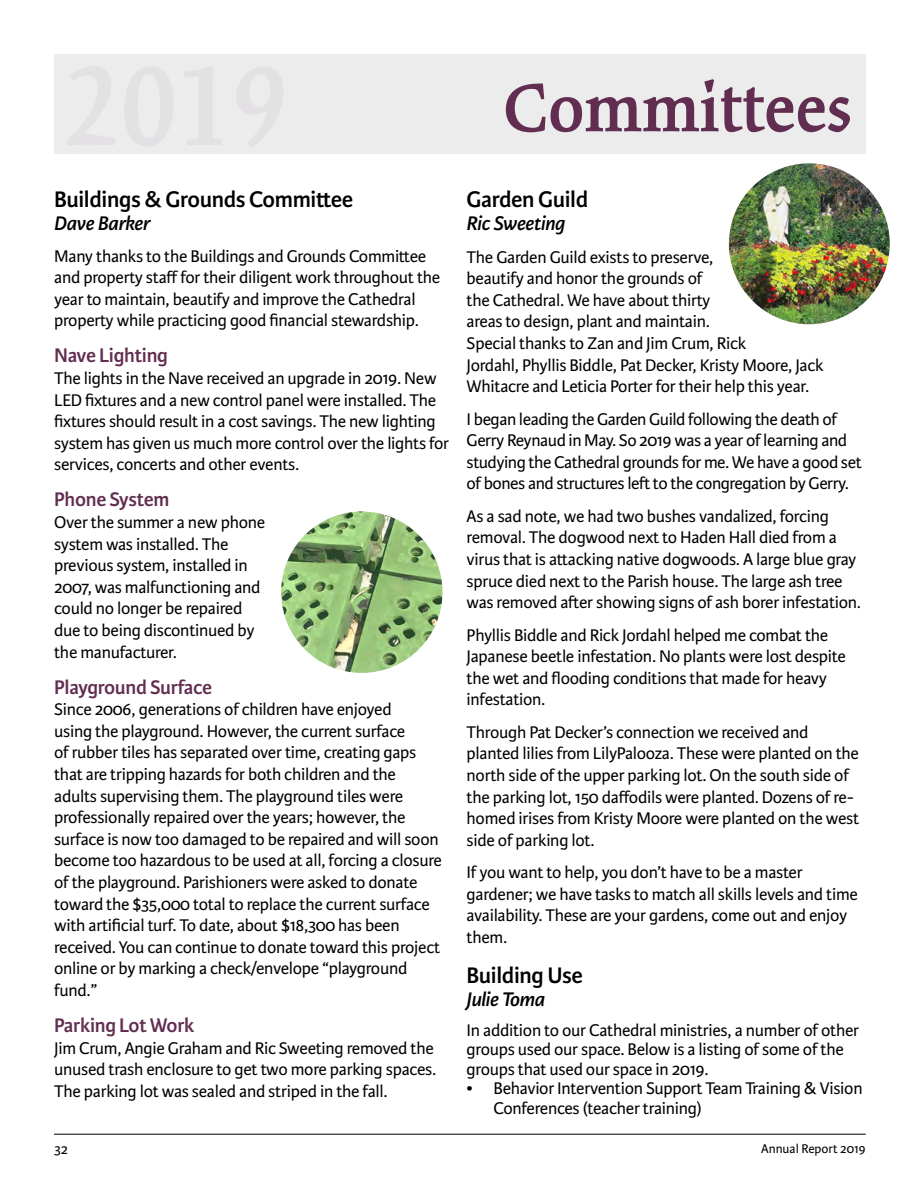
<style>
.page{position:relative;width:918px;height:1188px;background:#fff}
.page>*{position:absolute;margin:0;border:0;box-sizing:border-box;transform-origin:0 0}
.t1{font:600 75px "Kinesis Pro 3";color:#612d50}
.t2{font:600 24px "Karmina Sans";letter-spacing:-.015em;color:#000}
.t3{font:600 21px "Karmina Sans";letter-spacing:-.015em;color:#612d50}
.t4{font:italic 600 21px "Karmina Sans";letter-spacing:-.015em;color:#000}
.t5{font:18px/21.6px "Karmina Sans";letter-spacing:-.015em;color:#000}
.t6{font:15px "Karmina Sans";color:#000}
.t7{font:13.5px "Karmina Sans";color:#000}
</style>
<div class="page">
<hr style="left:54px;top:1134px;width:812px;height:1px;background:#000">
<div style="left:54px;top:54px;width:811px;height:99px;background:#ebebed"></div>
<img style="left:281px;top:512px;width:162px;height:161px;border-radius:81px">
<img style="left:729px;top:163px;width:161px;height:161px;border-radius:80px">
<h1 class="t1" style="left:503px;top:64px;width:350px">Committees</h1>
<h2 class="t2" style="left:54px;top:186px;width:301px">Buildings &amp; Grounds Committee</h2>
<p class="t4" style="left:54px;top:212px;width:98px">Dave Barker</p>
<p class="t5" style="left:54px;top:245px;width:388px">Many thanks to the Buildings and Grounds Committee and property staff for their diligent work throughout the year to maintain, beautify and improve the Cathedral property while practicing good financial stewardship.</p>
<p class="t3" style="left:54px;top:344px;width:115px">Nave Lighting</p>
<p class="t5" style="left:54px;top:368px;width:397px">The lights in the Nave received an upgrade in 2019. New LED fixtures and a new control panel were installed. The fixtures should result in a cost savings. The new lighting system has given us much more control over the lights for services, concerts and other events.</p>
<p class="t3" style="left:54px;top:488px;width:117px">Phone System</p>
<p class="t5" style="left:54px;top:512px;width:213px">Over the summer a new phone system was installed. The previous system, installed in<br>2007, was malfunctioning and could no longer be repaired due to being discontinued by the manufacturer.</p>
<p class="t3" style="left:54px;top:675px;width:159px">Playground Surface</p>
<p class="t5" style="left:54px;top:699px;width:389px">Since 2006, generations of children have enjoyed<br>using the playground. However, the current surface<br>of rubber tiles has separated over time, creating gaps that are tripping hazards for both children and the adults supervising them. The playground tiles were professionally repaired over the years; however, the surface is now too damaged to be repaired and will soon become too hazardous to be used at all, forcing a closure of the playground. Parishioners were asked to donate toward the $35,000 total to replace the current surface with artificial turf. To date, about $18,300 has been received. You can continue to donate toward this project online or by marking a check/envelope “playground fund.”</p>
<p class="t3" style="left:54px;top:1013px;width:142px">Parking Lot Work</p>
<p class="t5" style="left:54px;top:1037px;width:383px">Jim Crum, Angie Graham and Ric Sweeting removed the unused trash enclosure to get two more parking spaces.<br>The parking lot was sealed and striped in the fall.</p>
<h2 class="t2" style="left:467px;top:186px;width:123px">Garden Guild</h2>
<p class="t4" style="left:467px;top:212px;width:100px">Ric Sweeting</p>
<p class="t5" style="left:467px;top:246px;width:359px">The Garden Guild exists to preserve,<br>beautify and honor the grounds of<br>the Cathedral. We have about thirty<br>areas to design, plant and maintain.<br>Special thanks to Zan and Jim Crum, Rick<br>Jordahl, Phyllis Biddle, Pat Decker, Kristy Moore, Jack Whitacre and Leticia Porter for their help this year.</p>
<p class="t5" style="left:467px;top:408px;width:397px">I began leading the Garden Guild following the death of Gerry Reynaud in May. So 2019 was a year of learning and studying the Cathedral grounds for me. We have a good set of bones and structures left to the congregation by Gerry.</p>
<p class="t5" style="left:467px;top:505px;width:396px">As a sad note, we had two bushes vandalized, forcing removal. The dogwood next to Haden Hall died from a virus that is attacking native dogwoods. A large blue gray spruce died next to the Parish house. The large ash tree was removed after showing signs of ash borer infestation.</p>
<p class="t5" style="left:467px;top:624px;width:381px">Phyllis Biddle and Rick Jordahl helped me combat the Japanese beetle infestation. No plants were lost despite the wet and flooding conditions that made for heavy infestation.</p>
<p class="t5" style="left:467px;top:721px;width:394px">Through Pat Decker’s connection we received and planted lilies from LilyPalooza. These were planted on the north side of the upper parking lot. On the south side of the parking lot, 150 daffodils were planted. Dozens of re&shy;homed irises from Kristy Moore were planted on the west side of parking lot.</p>
<p class="t5" style="left:467px;top:862px;width:393px">If you want to help, you don’t have to be a master gardener; we have tasks to match all skills levels and time availability. These are your gardens, come out and enjoy them.</p>
<h2 class="t2" style="left:467px;top:961px;width:118px">Building Use</h2>
<p class="t4" style="left:467px;top:987px;width:80px">Julie Toma</p>
<p class="t5" style="left:467px;top:1021px;width:394px;line-height:19.5px">In addition to our Cathedral ministries, a number of other groups used our space. Below is a listing of some of the groups that used our space in 2019.</p>
<p class="t5" style="left:494px;top:1079px;width:371px;line-height:19.5px;text-indent:-27px">• Behavior Intervention Support Team Training &amp; Vision<br>Conferences (teacher training)</p>
<p class="t6" style="left:54px;top:1141px;width:16px">32</p>
<p class="t7" style="left:761px;top:1141px;width:106px">Annual Report 2019</p>
</div>
